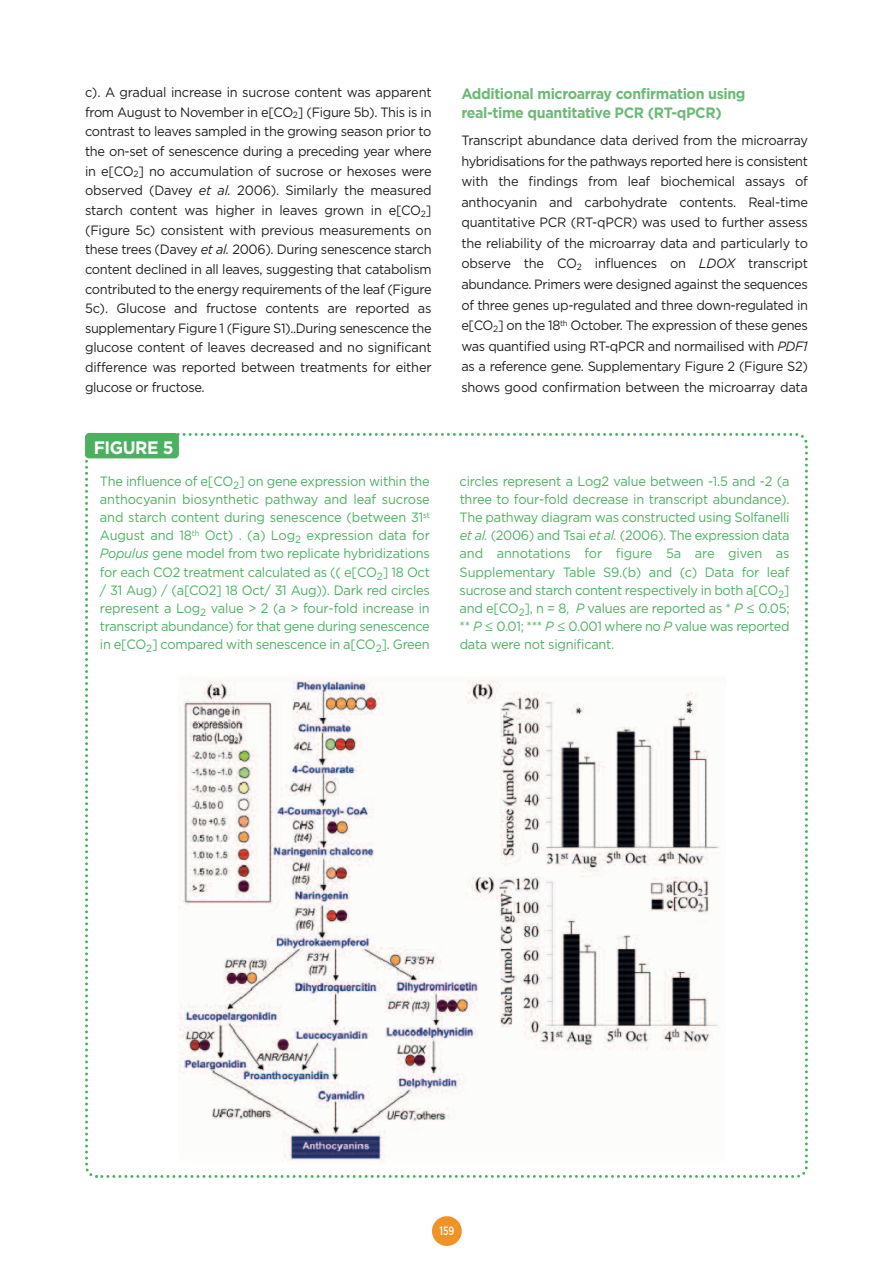
<style>
.page{position:relative;width:893px;height:1263px;background:#fff}
.page>*{position:absolute;margin:0;border:0;box-sizing:border-box;transform-origin:0 0}
.t1{font:700 18px "Gotham";letter-spacing:-.025em;color:#fff;scale:.95 1}
.t2{font:700 15px/19.4px "Gotham";letter-spacing:-.025em;color:#6cba77;scale:.95 1}
.t3{font:13.5px/19.6px "Gotham";letter-spacing:-.015em;color:#231f20;text-align:justify;scale:.95 1}
.t4{font:13.5px/18.1px "Gotham";letter-spacing:-.025em;color:#4bb161;text-align:justify;scale:.95 1}
.t5{font:500 12px "Gotham";color:#fff;scale:.75 1}
.s1{font-style:italic}
.s2{font-family:"Adobe Hebrew";font-weight:700;font-style:italic}
</style>
<div class="page">
<div style="left:432px;top:1216px;width:30px;height:30px;background:#f09226;border-radius:50%"></div>
<svg style="left:85px;top:433px;width:723px;height:745px"></svg>
<div style="left:85px;top:433px;width:94px;height:25px;background:#4bb161;border-radius:4px"></div>
<img style="left:167px;top:670px;width:558px;height:494px">
<p class="t3" style="left:85px;top:84px;width:366px">c). A gradual increase in sucrose content was apparent from August to November in e[CO<sub>2</sub>] (Figure 5b). This is in contrast to leaves sampled in the growing season prior to the on-set of senescence during a preceding year where in e[CO<sub>2</sub>] no accumulation of sucrose or hexoses were observed (Davey <span class="s1">et al.</span> 2006). Similarly the measured starch content was higher in leaves grown in e[CO<sub>2</sub>] (Figure 5c) consistent with previous measurements on these trees (Davey <span class="s1">et al.</span> 2006). During senescence starch content declined in all leaves, suggesting that catabolism contributed to the energy requirements of the leaf (Figure 5c). Glucose and fructose contents are reported as supplementary Figure 1 (Figure S1)..During senescence the glucose content of leaves decreased and no significant difference was reported between treatments for either glucose or fructose.</p>
<p class="t2" style="left:461px;top:85px;width:301px">Additional microarray confirmation using real-time quantitative PCR (RT-qPCR)</p>
<p class="t3" style="left:461px;top:131px;width:366px;line-height:20.5px">Transcript abundance data derived from the microarray hybridisations for the pathways reported here is consistent with the findings from leaf biochemical assays of anthocyanin and carbohydrate contents. Real-time quantitative PCR (RT-qPCR) was used to further assess the reliability of the microarray data and particularly to observe the CO<sub>2</sub> influences on <span class="s1">LDOX</span> transcript abundance. Primers were designed against the sequences of three genes up-regulated and three down-regulated in e[CO<sub>2</sub>] on the 18<sup>th</sup> October. The expression of these genes was quantified using RT-qPCR and normailised with <span class="s1">PDF1 </span>as a reference gene. Supplementary Figure 2 (Figure S2) shows good confirmation between the microarray data</p>
<h1 class="t1" style="left:94px;top:441px;width:86px">FIGURE 5</h1>
<p class="t4" style="left:100px;top:473px;width:349px">The influence of e[CO<sub>2</sub>] on gene expression within the anthocyanin biosynthetic pathway and leaf sucrose and starch content during senescence (between 31<sup>st </sup>August and 18<sup>th</sup> Oct) . (a) Log<sub>2</sub> expression data for <span class="s1">Populus</span> gene model from two replicate hybridizations for each CO2 treatment calculated as (( e[CO<sub>2</sub>] 18 Oct / 31 Aug) / (a[CO2] 18 Oct/ 31 Aug)). Dark red circles represent a Log<sub>2</sub> value &gt; 2 (a &gt; four-fold increase in transcript abundance) for that gene during senescence in e[CO<sub>2</sub>] compared with senescence in a[CO<sub>2</sub>]. Green</p>
<p class="t4" style="left:460px;top:473px;width:349px">circles represent a Log2 value between -1.5 and -2 (a three to four-fold decrease in transcript abundance).<br>The pathway diagram was constructed using Solfanelli <span class="s1">et al.</span> (2006) and Tsai <span class="s1">et al.</span> (2006). The expression data and annotations for figure 5a are given as Supplementary Table S9.(b) and (c) Data for leaf sucrose and starch content respectively in both a[CO<sub>2</sub>] and e[CO<sub>2</sub>], n = 8, <span class="s1">P</span> values are reported as * <span class="s1">P</span> <span class="s2">≤</span> 0.05; ** <span class="s1">P</span> <span class="s2">≤</span> 0.01; *** <span class="s1">P</span> <span class="s2">≤</span> 0.001 where no <span class="s1">P</span> value was reported data were not significant.</p>
<p class="t5" style="left:439px;top:1226px;width:22px">159</p>
</div>
